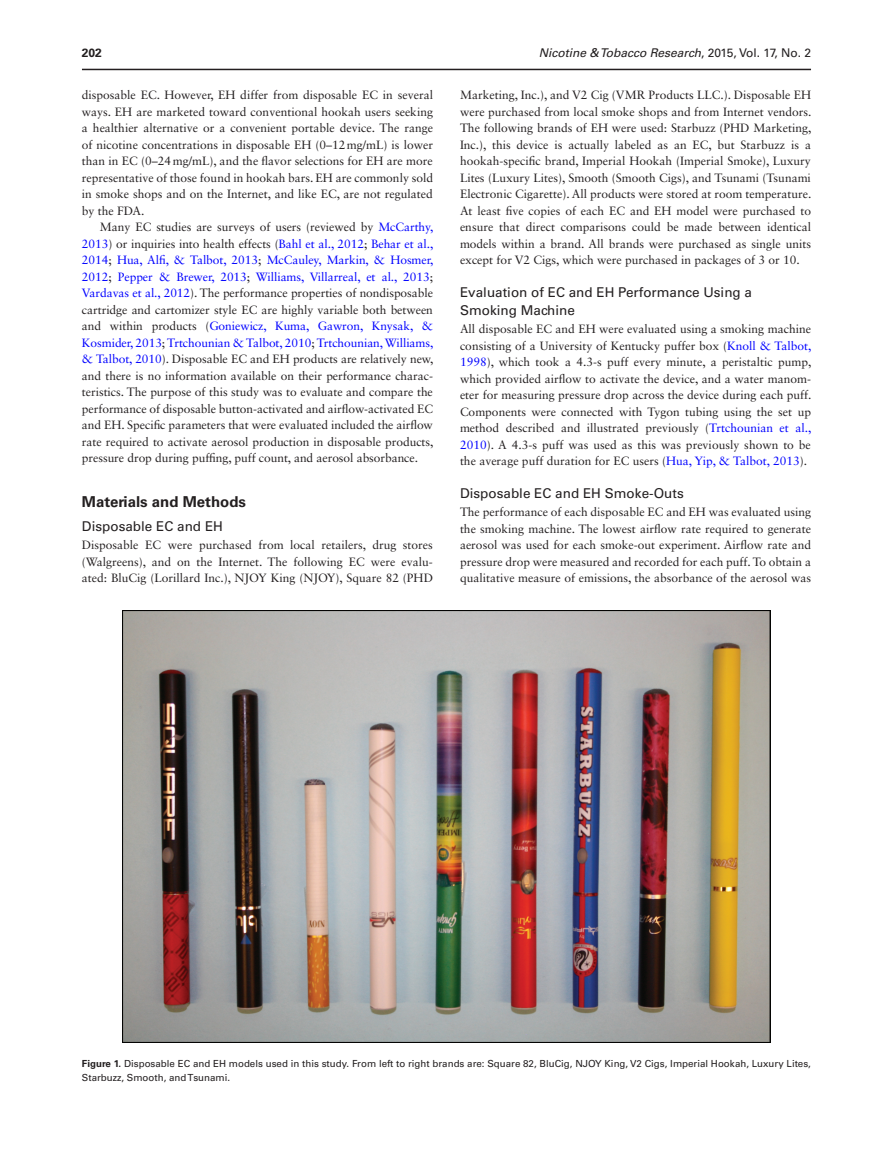
<style>
.page{position:relative;width:893px;height:1174px;background:#fff}
.page>*{position:absolute;margin:0;border:0;box-sizing:border-box;transform-origin:0 0}
.t1{font:700 15px "Univers LT Std";color:#231f20}
.t2{font:13.5px/18px "Univers LT Std";color:#231f20}
.t3{font:12px/16.5px "Sabon LT Std";color:#231f20;text-align:justify}
.t4{font:italic 12px "Univers LT Std";color:#231f20}
.t5{font:700 12px "Univers LT Std";color:#231f20}
.t6{font:9.75px/14.2px "Univers LT Std";color:#231f20}
.s1{font-style:normal}
.s2{color:#00f}
.s3{font-weight:700}
</style>
<div class="page">
<hr style="left:82px;top:69px;width:729px;height:1px;background:#231f20">
<img style="left:122px;top:610px;width:648px;height:432px">
<p class="t5" style="left:82px;top:45px;width:22px">202</p>
<p class="t4" style="left:539px;top:45px;width:274px">Nicotine &amp; Tobacco Research<span class="s1">, 2015, Vol. 17, No. 2</span></p>
<p class="t3" style="left:82px;top:87px;width:353px">disposable EC. However, EH differ from disposable EC in several ways. EH are marketed toward conventional hookah users seeking a healthier alternative or a convenient portable device. The range of nicotine concentrations in disposable EH (0–12mg/mL) is lower than in EC (0–24mg/mL), and the flavor selections for EH are more representative of those found in hookah bars. EH are commonly sold in smoke shops and on the Internet, and like EC, are not regulated by the FDA.</p>
<p class="t3" style="left:82px;top:219px;width:353px;text-indent:18px">Many EC studies are surveys of users (reviewed by <span class="s2">McCarthy, 2013</span>) or inquiries into health effects (<span class="s2">Bahl et al., 2012</span>; <span class="s2">Behar et al., 2014</span>; <span class="s2">Hua, Alfi, &amp; Talbot, 2013</span>; <span class="s2">McCauley, Markin, &amp; Hosmer, 2012</span>; <span class="s2">Pepper &amp; Brewer, 2013</span>; <span class="s2">Williams, Villarreal, et al., 2013</span>; <span class="s2">Vardavas et al., 2012</span>). The performance properties of nondisposable cartridge and cartomizer style EC are highly variable both between and within products (<span class="s2">Goniewicz, Kuma, Gawron, Knysak, &amp; Kosmider, 2013</span>; <span class="s2">Trtchounian &amp; Talbot, 2010</span>; <span class="s2">Trtchounian, Williams, &amp; Talbot, 2010</span>). Disposable EC and EH products are relatively new, and there is no information available on their performance charac&shy;teristics. The purpose of this study was to evaluate and compare the performance of disposable button-activated and airflow-activated EC and EH. Specific parameters that were evaluated included the airflow rate required to activate aerosol production in disposable products, pressure drop during puffing, puff count, and aerosol absorbance.</p>
<p class="t1" style="left:82px;top:493px;width:166px">Materials and Methods</p>
<p class="t2" style="left:82px;top:517px;width:143px">Disposable EC and EH</p>
<p class="t3" style="left:82px;top:537px;width:353px">Disposable EC were purchased from local retailers, drug stores (Walgreens), and on the Internet. The following EC were evalu&shy;ated: BluCig (Lorillard Inc.), NJOY King (NJOY), Square 82 (PHD</p>
<p class="t3" style="left:460px;top:87px;width:353px">Marketing, Inc.), and V2 Cig (VMR Products LLC.). Disposable EH were purchased from local smoke shops and from Internet vendors.<br>The following brands of EH were used: Starbuzz (PHD Marketing, Inc.), this device is actually labeled as an EC, but Starbuzz is a hookah-specific brand, Imperial Hookah (Imperial Smoke), Luxury Lites (Luxury Lites), Smooth (Smooth Cigs), and Tsunami (Tsunami Electronic Cigarette). All products were stored at room temperature.<br>At least five copies of each EC and EH model were purchased to ensure that direct comparisons could be made between identical models within a brand. All brands were purchased as single units except for V2 Cigs, which were purchased in packages of 3 or 10.</p>
<p class="t2" style="left:460px;top:283px;width:294px">Evaluation of EC and EH Performance Using a<br>Smoking Machine</p>
<p class="t3" style="left:460px;top:321px;width:353px">All disposable EC and EH were evaluated using a smoking machine consisting of a University of Kentucky puffer box (<span class="s2">Knoll &amp; Talbot, 1998</span>), which took a 4.3-s puff every minute, a peristaltic pump, which provided airflow to activate the device, and a water manom&shy;eter for measuring pressure drop across the device during each puff.<br>Components were connected with Tygon tubing using the set up method described and illustrated previously (<span class="s2">Trtchounian et al., 2010</span>). A 4.3-s puff was used as this was previously shown to be the average puff duration for EC users (<span class="s2">Hua, Yip, &amp; Talbot, 2013</span>).</p>
<p class="t2" style="left:460px;top:484px;width:225px">Disposable EC and EH Smoke-Outs</p>
<p class="t3" style="left:460px;top:504px;width:353px">The performance of each disposable EC and EH was evaluated using the smoking machine. The lowest airflow rate required to generate aerosol was used for each smoke-out experiment. Airflow rate and pressure drop were measured and recorded for each puff. To obtain a qualitative measure of emissions, the absorbance of the aerosol was</p>
<p class="t6" style="left:82px;top:1056px;width:730px"><span class="s3">Figure 1.</span> Disposable EC and EH models used in this study. From left to right brands are: Square 82, BluCig, NJOY King, V2 Cigs, Imperial Hookah, Luxury Lites,<br>Starbuzz, Smooth, and Tsunami.</p>
</div>
